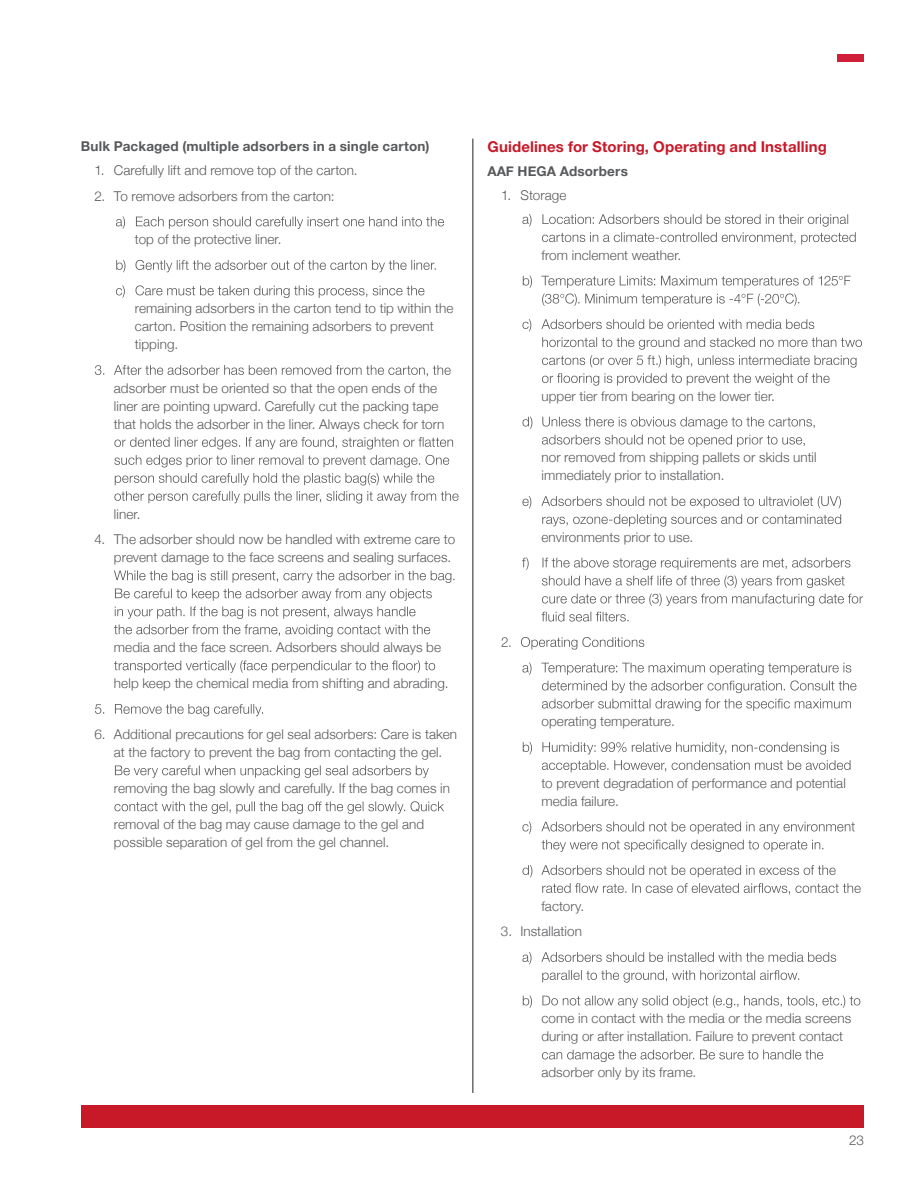
<style>
.page{position:relative;width:918px;height:1188px;background:#fff}
.page>*{position:absolute;margin:0;border:0;box-sizing:border-box;transform-origin:0 0}
.t1{font:700 15px "Helvetica Neue LT Std";letter-spacing:.01em;color:#c81929}
.t2{font:300 13.5px/18px "Helvetica Neue";letter-spacing:.005em;color:#58595b}
.t3{font:700 13.5px "Helvetica Neue";letter-spacing:.015em;color:#58595b}
.t4{font:300 13.5px "Helvetica Neue LT Std";color:#58595b}
</style>
<div class="page">
<div style="left:81px;top:1105px;width:783px;height:22px;background:#c81929"></div>
<svg style="left:522px;top:214px;width:10px;height:12px"></svg>
<svg style="left:542px;top:214px;width:314px;height:30px"></svg>
<svg style="left:523px;top:276px;width:9px;height:12px"></svg>
<svg style="left:541px;top:276px;width:310px;height:12px"></svg>
<svg style="left:542px;top:294px;width:257px;height:12px"></svg>
<svg style="left:522px;top:319px;width:9px;height:12px"></svg>
<svg style="left:541px;top:319px;width:273px;height:10px"></svg>
<svg style="left:542px;top:337px;width:320px;height:49px"></svg>
<svg style="left:523px;top:417px;width:9px;height:12px"></svg>
<svg style="left:542px;top:417px;width:273px;height:12px"></svg>
<svg style="left:542px;top:435px;width:263px;height:12px"></svg>
<svg style="left:522px;top:496px;width:9px;height:12px"></svg>
<svg style="left:541px;top:496px;width:300px;height:12px"></svg>
<svg style="left:542px;top:514px;width:299px;height:13px"></svg>
<svg style="left:522px;top:558px;width:7px;height:12px"></svg>
<svg style="left:543px;top:558px;width:308px;height:12px"></svg>
<svg style="left:542px;top:576px;width:321px;height:30px"></svg>
<svg style="left:542px;top:612px;width:87px;height:10px"></svg>
<svg style="left:501px;top:637px;width:9px;height:10px"></svg>
<svg style="left:521px;top:637px;width:123px;height:13px"></svg>
<svg style="left:522px;top:662px;width:10px;height:13px"></svg>
<svg style="left:541px;top:663px;width:315px;height:30px"></svg>
<svg style="left:542px;top:699px;width:309px;height:12px"></svg>
<svg style="left:523px;top:742px;width:9px;height:12px"></svg>
<svg style="left:542px;top:742px;width:309px;height:30px"></svg>
<svg style="left:522px;top:821px;width:9px;height:13px"></svg>
<svg style="left:541px;top:822px;width:314px;height:12px"></svg>
<svg style="left:542px;top:840px;width:281px;height:12px"></svg>
<svg style="left:523px;top:865px;width:9px;height:12px"></svg>
<svg style="left:541px;top:865px;width:295px;height:12px"></svg>
<svg style="left:542px;top:883px;width:319px;height:12px"></svg>
<svg style="left:522px;top:952px;width:10px;height:12px"></svg>
<svg style="left:541px;top:952px;width:295px;height:10px"></svg>
<svg style="left:542px;top:970px;width:257px;height:13px"></svg>
<svg style="left:523px;top:995px;width:9px;height:13px"></svg>
<svg style="left:542px;top:995px;width:318px;height:13px"></svg>
<svg style="left:542px;top:1050px;width:281px;height:12px"></svg>
<svg style="left:116px;top:216px;width:9px;height:13px"></svg>
<svg style="left:136px;top:217px;width:308px;height:12px"></svg>
<svg style="left:116px;top:260px;width:9px;height:12px"></svg>
<svg style="left:135px;top:260px;width:301px;height:12px"></svg>
<svg style="left:116px;top:285px;width:9px;height:13px"></svg>
<svg style="left:135px;top:285px;width:289px;height:13px"></svg>
<svg style="left:95px;top:365px;width:9px;height:10px"></svg>
<svg style="left:114px;top:365px;width:337px;height:12px"></svg>
<svg style="left:114px;top:437px;width:339px;height:12px"></svg>
<svg style="left:114px;top:455px;width:335px;height:12px"></svg>
<svg style="left:115px;top:473px;width:319px;height:12px"></svg>
<svg style="left:114px;top:491px;width:345px;height:12px"></svg>
<svg style="left:114px;top:571px;width:340px;height:12px"></svg>
<svg style="left:115px;top:589px;width:317px;height:12px"></svg>
<svg style="left:115px;top:607px;width:301px;height:12px"></svg>
<svg style="left:114px;top:625px;width:316px;height:12px"></svg>
<svg style="left:114px;top:660px;width:321px;height:13px"></svg>
<svg style="left:95px;top:704px;width:9px;height:10px"></svg>
<svg style="left:115px;top:704px;width:148px;height:12px"></svg>
<svg style="left:115px;top:766px;width:314px;height:12px"></svg>
<svg style="left:114px;top:801px;width:330px;height:13px"></svg>
<hr style="left:473px;top:139px;width:1px;height:954px;background:#231f20">
<div style="left:838px;top:54px;width:26px;height:7px;background:#d01f39"></div>
<p class="t3" style="left:81px;top:136px;width:350px">Bulk Packaged (multiple adsorbers in a single carton)</p>
<p class="t2" style="left:94px;top:160px;width:265px">1. Carefully lift and remove top of the carton.</p>
<p class="t2" style="left:94px;top:186px;width:242px">2. To remove adsorbers from the carton:</p>
<p class="t2" style="left:135px;top:229px;width:148px">top of the protective liner.</p>
<p class="t2" style="left:135px;top:298px;width:320px">remaining adsorbers in the carton tend to tip within the carton. Position the remaining adsorbers to prevent tipping.</p>
<p class="t2" style="left:114px;top:378px;width:332px">adsorber must be oriented so that the open ends of the liner are pointing upward. Carefully cut the packing tape that holds the adsorber in the liner. Always check for torn</p>
<p class="t2" style="left:114px;top:504px;width:28px">liner.</p>
<p class="t2" style="left:94px;top:529px;width:362px;text-align:right">4. The adsorber should now be handled with extreme care to prevent damage to the face screens and sealing surfaces.</p>
<p class="t2" style="left:114px;top:637px;width:329px">media and the face screen. Adsorbers should always be</p>
<p class="t2" style="left:114px;top:673px;width:336px">help keep the chemical media from shifting and abrading.</p>
<p class="t2" style="left:94px;top:724px;width:364px;text-align:center">6. Additional precautions for gel seal adsorbers: Care is taken at the factory to prevent the bag from contacting the gel.</p>
<p class="t2" style="left:114px;top:778px;width:338px">removing the bag slowly and carefully. If the bag comes in</p>
<p class="t2" style="left:114px;top:814px;width:312px">removal of the bag may cause damage to the gel and possible separation of gel from the gel channel.</p>
<p class="t1" style="left:488px;top:137px;width:341px">Guidelines for Storing, Operating and Installing</p>
<p class="t3" style="left:488px;top:160px;width:142px">AAF HEGA Adsorbers</p>
<p class="t2" style="left:501px;top:185px;width:67px">1. Storage</p>
<p class="t2" style="left:542px;top:245px;width:141px">from inclement weather.</p>
<p class="t2" style="left:542px;top:386px;width:235px">upper tier from bearing on the lower tier.</p>
<p class="t2" style="left:542px;top:448px;width:277px">nor removed from shipping pallets or skids until immediately prior to installation.</p>
<p class="t2" style="left:542px;top:527px;width:153px">environments prior to use.</p>
<p class="t2" style="left:541px;top:712px;width:135px">operating temperature.</p>
<p class="t2" style="left:541px;top:773px;width:306px">to prevent degradation of performance and potential media failure.</p>
<p class="t2" style="left:541px;top:896px;width:44px">factory.</p>
<p class="t2" style="left:501px;top:922px;width:83px">3. Installation</p>
<p class="t2" style="left:541px;top:1009px;width:311px">come in contact with the media or the media screens during or after installation. Failure to prevent contact</p>
<p class="t2" style="left:541px;top:1062px;width:156px">adsorber only by its frame.</p>
<p class="t4" style="left:849px;top:1132px;width:16px">23</p>
</div>
